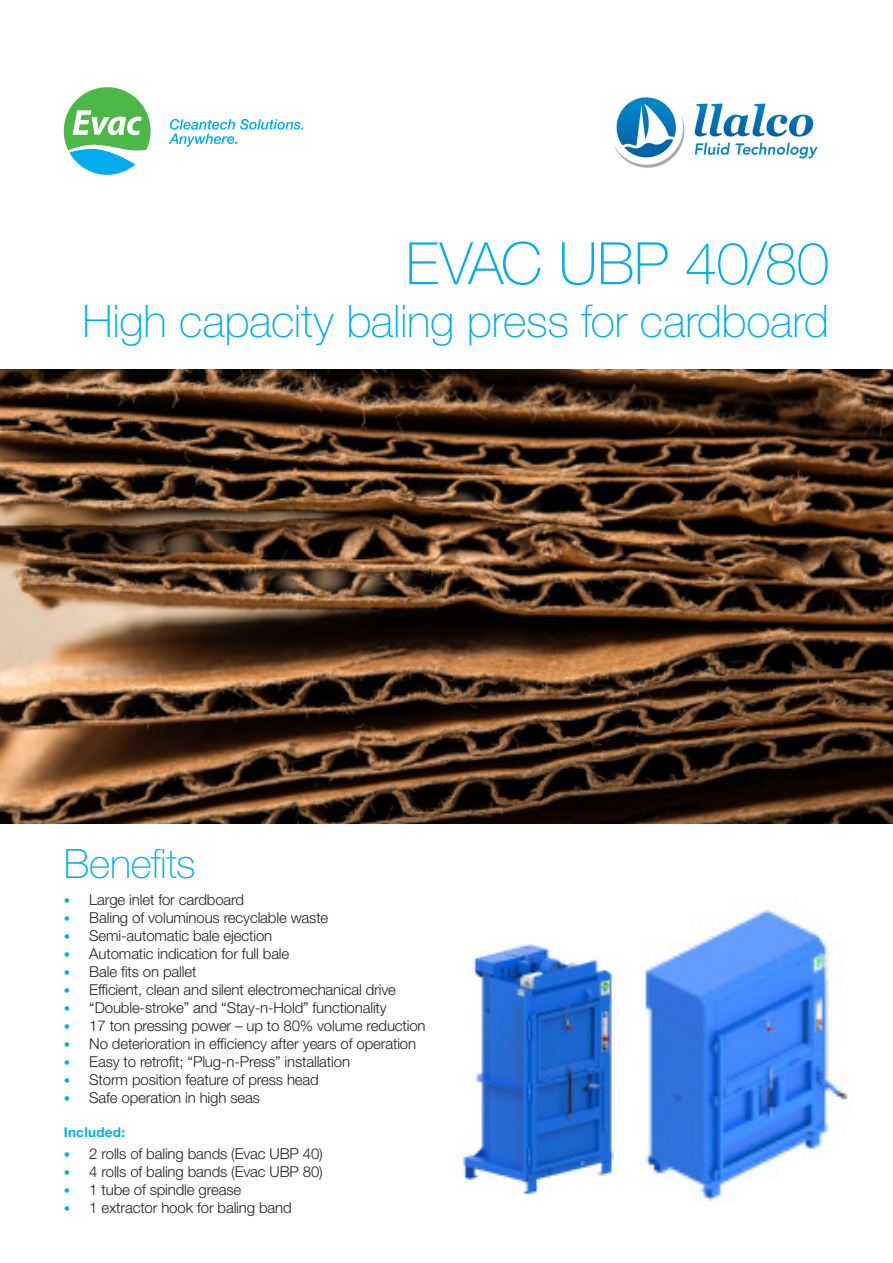
<style>
.page{position:relative;width:893px;height:1263px;background:#fff}
.page>*{position:absolute;margin:0;border:0;box-sizing:border-box;transform-origin:0 0}
.Header_1{font:100 58.5px "Helvetica Neue LT Std";letter-spacing:-.01em;color:#00aeef}
.Header_1-2{font:100 45px "Helvetica Neue LT Std";letter-spacing:-.01em;color:#00aeef}
.BENEFITS{font:100 40.5px "Helvetica Neue LT Std";letter-spacing:-.005em;color:#00aeef}
.t1{font:300 15px "Helvetica Neue LT Std";letter-spacing:-.01em;color:#231f20}
.Subhead{font:700 13.5px "Helvetica Neue LT Std";letter-spacing:.02em;color:#00aeef}
.s1{font-size:12.75px;color:#00aeef}
</style>
<div class="page">
<img style="left:0;top:370px;width:893px;height:453px">
<img style="left:459px;top:941px;width:158px;height:254px">
<img style="left:645px;top:908px;width:203px;height:294px">
<svg style="left:64px;top:87px;width:87px;height:88px"></svg>
<svg style="left:169px;top:119px;width:134px;height:28px"></svg>
<img style="left:613px;top:97px;width:205px;height:71px">
<p class="Header_1" style="left:406px;top:230px;width:425px">EVAC UBP 40/80</p>
<p class="Header_1-2" style="left:83px;top:295px;width:748px">High capacity baling press for cardboard</p>
<p class="BENEFITS" style="left:64px;top:841px;width:133px">Benefits</p>
<p class="t1" style="left:64px;top:890px;width:182px"><span class="s1">•</span> Large inlet for cardboard</p>
<p class="t1" style="left:64px;top:908px;width:266px"><span class="s1">•</span> Baling of voluminous recyclable waste</p>
<p class="t1" style="left:64px;top:926px;width:210px"><span class="s1">•</span> Semi-automatic bale ejection</p>
<p class="t1" style="left:64px;top:944px;width:227px"><span class="s1">•</span> Automatic indication for full bale</p>
<p class="t1" style="left:64px;top:962px;width:134px"><span class="s1">•</span> Bale fits on pallet</p>
<p class="t1" style="left:64px;top:980px;width:334px"><span class="s1">•</span> Efficient, clean and silent electromechanical drive</p>
<p class="t1" style="left:64px;top:998px;width:325px"><span class="s1">•</span> “Double-stroke” and “Stay-n-Hold” functionality</p>
<p class="t1" style="left:64px;top:1016px;width:363px"><span class="s1">•</span> 17 ton pressing power – up to 80% volume reduction</p>
<p class="t1" style="left:64px;top:1034px;width:354px"><span class="s1">•</span> No deterioration in efficiency after years of operation</p>
<p class="t1" style="left:64px;top:1052px;width:288px"><span class="s1">•</span> Easy to retrofit; “Plug-n-Press” installation</p>
<p class="t1" style="left:64px;top:1070px;width:257px"><span class="s1">•</span> Storm position feature of press head</p>
<p class="t1" style="left:64px;top:1088px;width:198px"><span class="s1">•</span> Safe operation in high seas</p>
<p class="Subhead" style="left:64px;top:1124px;width:63px">Included:</p>
<p class="t1" style="left:64px;top:1145px;width:261px"><span class="s1">•</span> 2 rolls of baling bands (Evac UBP 40)</p>
<p class="t1" style="left:64px;top:1163px;width:261px"><span class="s1">•</span> 4 rolls of baling bands (Evac UBP 80)</p>
<p class="t1" style="left:64px;top:1181px;width:179px"><span class="s1">•</span> 1 tube of spindle grease</p>
<p class="t1" style="left:64px;top:1199px;width:229px"><span class="s1">•</span> 1 extractor hook for baling band</p>
</div>
